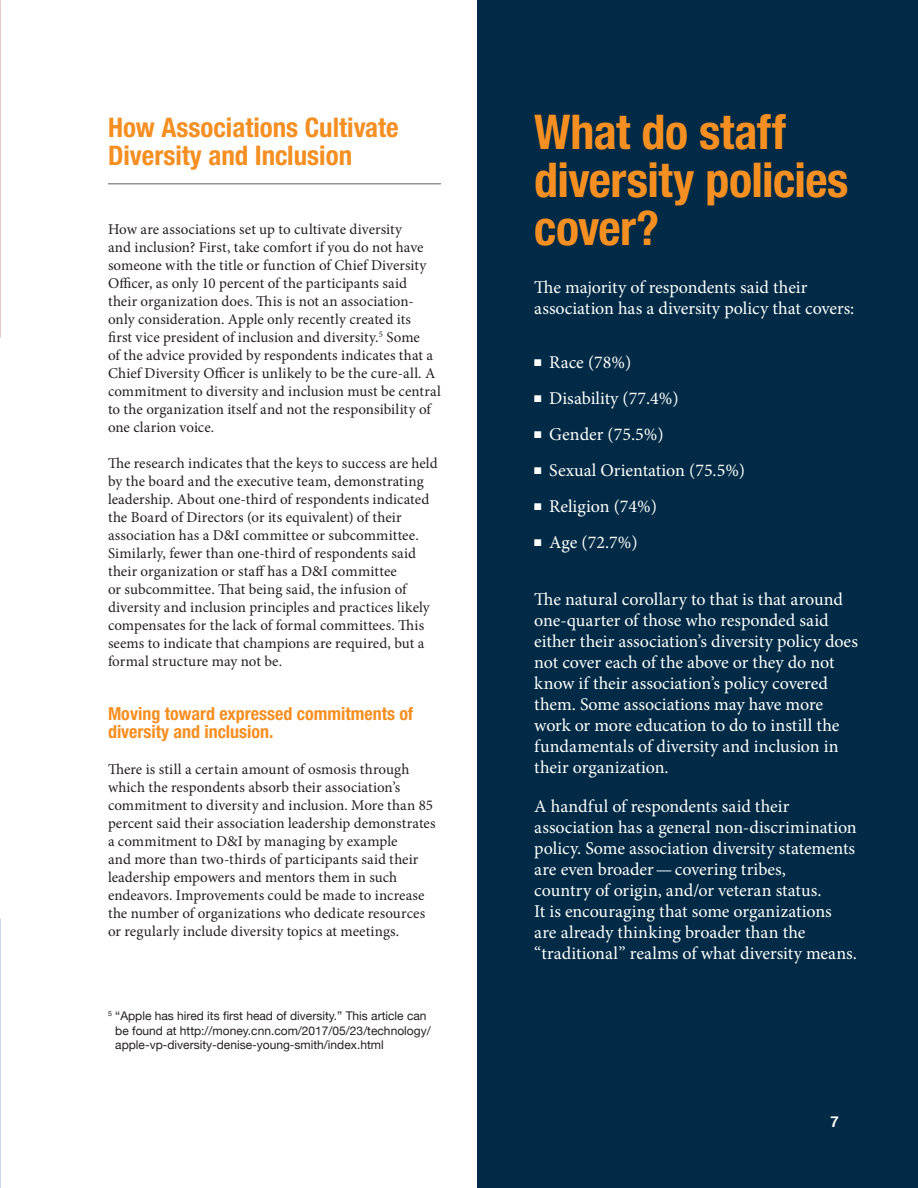
<style>
.page{position:relative;width:918px;height:1188px;background:#fff}
.page>*{position:absolute;margin:0;border:0;box-sizing:border-box;transform-origin:0 0}
.t1{font:700 condensed 48px/48px "Helvetica Neue LT Std";letter-spacing:-.01em;color:#f68f22}
.h2_with_rule{font:700 condensed 27px/28.5px "Helvetica Neue LT Std";color:#f68f22}
.texter{font:18px/21px "Minion Pro";letter-spacing:-.005em;color:#fff}
.bullet{font:18px "Minion Pro";color:#fff}
.t2{font:700 condensed 18px/18px "Helvetica Neue LT Std";color:#f68f22}
.texter-2{font:15px/18px "Minion Pro";color:#231f20}
.t3{font:700 15px "Helvetica";color:#fff}
.foot_note{font:12px/14.4px "Helvetica Neue";color:#231f20}
</style>
<div class="page">
<hr style="left:108px;top:183px;width:333px;height:1px;background:#939598">
<div style="left:477px;top:0;width:441px;height:1188px;background:#002a45"></div>
<p class="h2_with_rule" style="left:108px;top:112px;width:292px">How Associations Cultivate<br>Diversity and Inclusion</p>
<p class="texter-2" style="left:108px;top:220px;width:335px">How are associations set up to cultivate diversity<br>and inclusion? First, take comfort if you do not have someone with the title or function of Chief Diversity Officer, as only 10 percent of the participants said<br>their organization does. This is not an association&shy;only consideration. Apple only recently created its<br>first vice president of inclusion and diversity.<sup>5</sup> Some<br>of the advice provided by respondents indicates that a Chief Diversity Officer is unlikely to be the cure-all. A commitment to diversity and inclusion must be central to the organization itself and not the responsibility of one clarion voice.</p>
<p class="texter-2" style="left:108px;top:454px;width:331px">The research indicates that the keys to success are held by the board and the executive team, demonstrating leadership. About one-third of respondents indicated the Board of Directors (or its equivalent) of their association has a D&amp;I committee or subcommittee.<br>Similarly, fewer than one-third of respondents said their organization or staff has a D&amp;I committee<br>or subcommittee. That being said, the infusion of diversity and inclusion principles and practices likely compensates for the lack of formal committees. This seems to indicate that champions are required, but a formal structure may not be.</p>
<h3 class="t2" style="left:108px;top:704px;width:307px">Moving toward expressed commitments of diversity and inclusion.</h3>
<p class="texter-2" style="left:108px;top:760px;width:329px">There is still a certain amount of osmosis through which the respondents absorb their association’s commitment to diversity and inclusion. More than 85 percent said their association leadership demonstrates a commitment to D&amp;I by managing by example<br>and more than two-thirds of participants said their leadership empowers and mentors them in such endeavors. Improvements could be made to increase the number of organizations who dedicate resources or regularly include diversity topics at meetings.</p>
<p class="foot_note" style="left:115px;top:1010px;width:317px;text-indent:-7px"><sup>5</sup> “Apple has hired its first head of diversity.” This article can be found at http://money.cnn.com/2017/05/23/technology/ apple-vp-diversity-denise-young-smith/index.html</p>
<h2 class="t1" style="left:534px;top:108px;width:316px">What do staff diversity policies cover?</h2>
<p class="texter" style="left:534px;top:277px;width:321px">The majority of respondents said their association has a diversity policy that covers:</p>
<p class="bullet" style="left:534px;top:351px;width:99px">■ Race (78%)</p>
<p class="bullet" style="left:534px;top:387px;width:146px">■ Disability (77.4%)</p>
<p class="bullet" style="left:534px;top:423px;width:131px">■ Gender (75.5%)</p>
<p class="bullet" style="left:534px;top:459px;width:212px">■ Sexual Orientation (75.5%)</p>
<p class="bullet" style="left:534px;top:495px;width:124px">■ Religion (74%)</p>
<p class="bullet" style="left:534px;top:531px;width:105px">■ Age (72.7%)</p>
<p class="texter" style="left:534px;top:589px;width:325px">The natural corollary to that is that around one-quarter of those who responded said either their association’s diversity policy does not cover each of the above or they do not know if their association’s policy covered them. Some associations may have more work or more education to do to instill the fundamentals of diversity and inclusion in their organization.</p>
<p class="texter" style="left:534px;top:796px;width:324px">A handful of respondents said their association has a general non-discrimination policy. Some association diversity statements are even broader—covering tribes,<br>country of origin, and/or veteran status.<br>It is encouraging that some organizations are already thinking broader than the “traditional” realms of what diversity means.</p>
<p class="t3" style="left:831px;top:1110px;width:10px">7</p>
</div>
